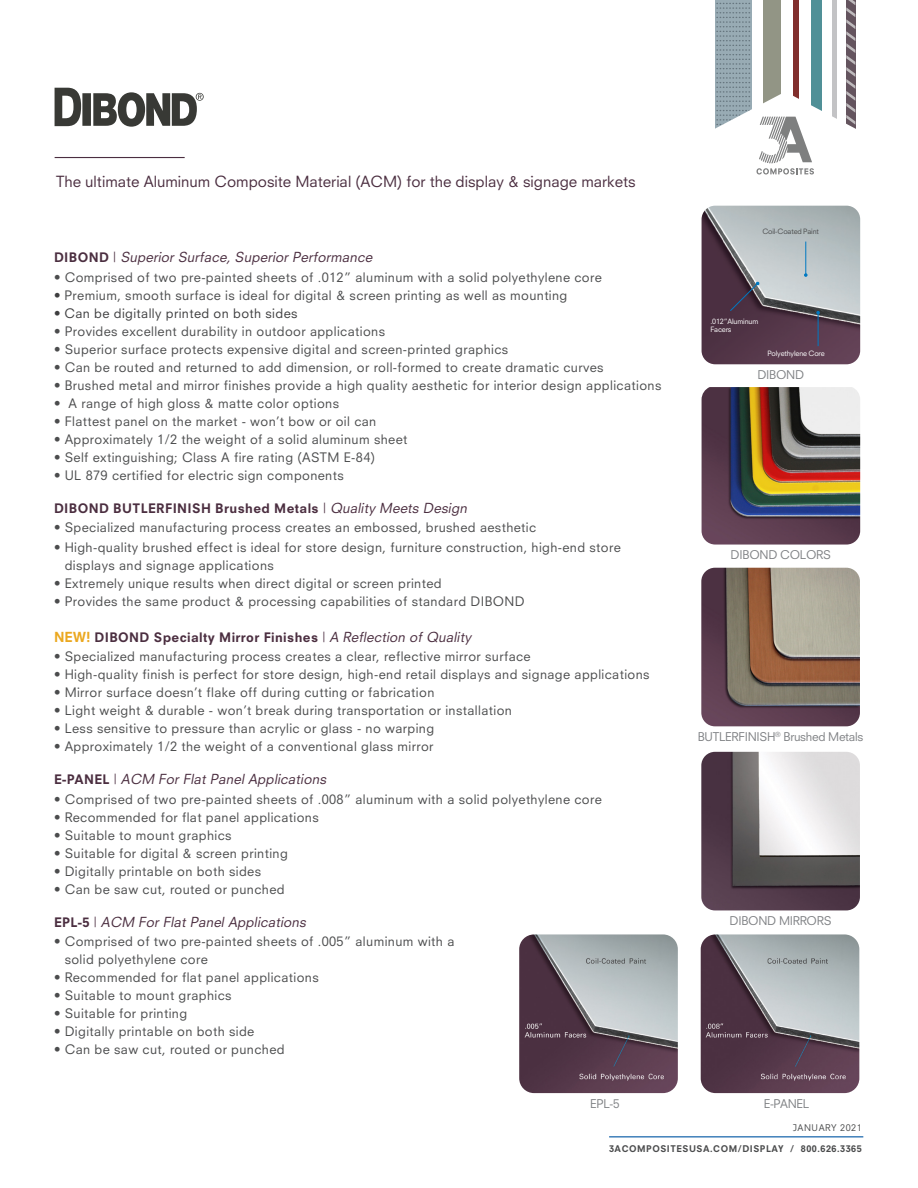
<style>
.page{position:relative;width:918px;height:1188px;background:#fff}
.page>*{position:absolute;margin:0;border:0;box-sizing:border-box;transform-origin:0 0}
.t1{font:15px "Neuzeit SLT Std";color:#4b2e40}
.t2{font:italic 13.5px "Neuzeit SLT Std";color:#4b2e40}
.t3{font:12.75px/18px "Neuzeit SLT Std";letter-spacing:.03em;color:#4b4c4d}
.t4{font:800 12.75px "Neuzeit SLT Std";letter-spacing:.03em;color:#4b2e40}
.t5{font:12.75px "Neuzeit SLT Std";letter-spacing:.03em;color:#3e3e3f}
.t6{font:11.7px "Neuzeit SLT Std";letter-spacing:-.025em;color:#808285}
.t7{font:800 9px "Neuzeit SLT Std";letter-spacing:.06em;color:#4b4c4d}
.t8{font:9px "Neuzeit SLT Std";letter-spacing:.06em;color:#4b4c4d}
.t9{font:7.2px "Neuzeit SLT Std";letter-spacing:-.02em;color:#fff}
.t10{font:7.2px "Neuzeit SLT Std";letter-spacing:-.02em;color:#4b4c4d}
.s1{font-weight:800;font-style:normal;font-size:12.75px}
.s2{font-style:normal}
.s3{color:#3e3e3f}
.s4{font-weight:400;font-size:13.5px}
.s5{font-weight:400;font-style:italic;font-size:13.5px}
.s6{font-size:13.5px;color:#eba820}
</style>
<div class="page">
<svg style="left:713px;top:0;width:143px;height:206px"></svg>
<img style="left:702px;top:206px;width:158px;height:158px">
<hr style="left:818px;top:313px;width:1px;height:33px;background:#0079c2">
<hr style="left:805px;top:242px;width:1px;height:33px;background:#0079c2">
<svg style="left:804px;top:273px;width:4px;height:4px"></svg>
<svg style="left:729px;top:282px;width:31px;height:30px"></svg>
<img style="left:702px;top:387px;width:158px;height:158px">
<img style="left:701px;top:568px;width:159px;height:158px">
<img style="left:701px;top:752px;width:159px;height:158px">
<img style="left:701px;top:934px;width:158px;height:159px">
<img style="left:519px;top:934px;width:159px;height:159px">
<svg style="left:55px;top:88px;width:149px;height:39px"></svg>
<hr style="left:55px;top:157px;width:130px;height:1px;background:#4b2e40">
<hr style="left:609px;top:1136px;width:254px;height:1px;background:#0056a3">
<p class="t1" style="left:56px;top:172px;width:581px">The ultimate Aluminum Composite Material (ACM) for the display &amp; signage markets</p>
<p class="t2" style="left:54px;top:249px;width:323px"><span class="s1">D I B O N D</span> <span class="s2">|</span> Superior Surface, Superior Performance</p>
<p class="t3" style="left:54px;top:268px;width:549px">• Comprised of two pre-painted sheets of .012” aluminum with a solid polyethylene core</p>
<p class="t3" style="left:54px;top:286px;width:515px"><span class="s3">•</span> Premium, smooth surface is ideal for digital &amp; screen printing as well as mounting</p>
<p class="t5" style="left:54px;top:305px;width:245px">• Can be digitally printed on both sides</p>
<p class="t3" style="left:54px;top:322px;width:333px">• Provides excellent durability in outdoor applications</p>
<p class="t3" style="left:54px;top:340px;width:456px">• Superior surface protects expensive digital and screen-printed graphics</p>
<p class="t3" style="left:54px;top:358px;width:551px">• Can be routed and returned to add dimension, or roll-formed to create dramatic curves</p>
<p class="t3" style="left:54px;top:376px;width:609px">• Brushed metal and mirror finishes provide a high quality aesthetic for interior design applications</p>
<p class="t3" style="left:54px;top:394px;width:287px">• A range of high gloss &amp; matte color options</p>
<p class="t3" style="left:54px;top:412px;width:324px">• Flattest panel on the market - won’t bow or oil can</p>
<p class="t3" style="left:54px;top:430px;width:355px">• Approximately 1/2 the weight of a solid aluminum sheet</p>
<p class="t3" style="left:54px;top:448px;width:323px">• Self extinguishing; Class A fire rating (ASTM E-84)</p>
<p class="t3" style="left:54px;top:466px;width:291px">• UL 879 certified for electric sign components</p>
<p class="t4" style="left:54px;top:500px;width:417px">DIBOND BUTLERFINISH Brushed Metals <span class="s4">|</span> <span class="s5">Quality Meets Design</span></p>
<p class="t3" style="left:54px;top:519px;width:484px">• Specialized manufacturing process creates an embossed, brushed aesthetic</p>
<p class="t3" style="left:54px;top:538px;width:568px">• High-quality brushed effect is ideal for store design, furniture construction, high-end store</p>
<p class="t3" style="left:65px;top:556px;width:211px">displays and signage applications</p>
<p class="t3" style="left:54px;top:574px;width:389px">• Extremely unique results when direct digital or screen printed</p>
<p class="t3" style="left:54px;top:592px;width:472px">• Provides the same product &amp; processing capabilities of standard DIBOND</p>
<p class="t4" style="left:54px;top:629px;width:421px"><span class="s6">NEW!</span> DIBOND Specialty Mirror Finishes <span class="s4">|</span> <span class="s5">A Reflection of Quality</span></p>
<p class="t3" style="left:54px;top:648px;width:478px">• Specialized manufacturing process creates a clear, reflective mirror surface</p>
<p class="t3" style="left:54px;top:666px;width:597px">• High-quality finish is perfect for store design, high-end retail displays and signage applications</p>
<p class="t3" style="left:54px;top:684px;width:382px">• Mirror surface doesn’t flake off during cutting or fabrication</p>
<p class="t3" style="left:54px;top:702px;width:460px">• Light weight &amp; durable - won’t break during transportation or installation</p>
<p class="t3" style="left:54px;top:720px;width:382px">• Less sensitive to pressure than acrylic or glass - no warping</p>
<p class="t3" style="left:54px;top:738px;width:381px">• Approximately 1/2 the weight of a conventional glass mirror</p>
<p class="t2" style="left:54px;top:771px;width:277px"><span class="s1">E - PA N E L</span> <span class="s2">|</span> ACM For Flat Panel Applications</p>
<p class="t3" style="left:54px;top:790px;width:549px">• Comprised of two pre-painted sheets of .008” aluminum with a solid polyethylene core</p>
<p class="t3" style="left:54px;top:808px;width:266px">• Recommended for flat panel applications</p>
<p class="t3" style="left:54px;top:826px;width:179px">• Suitable to mount graphics</p>
<p class="t3" style="left:54px;top:844px;width:235px">• Suitable for digital &amp; screen printing</p>
<p class="t3" style="left:54px;top:862px;width:209px">• Digitally printable on both sides</p>
<p class="t3" style="left:54px;top:880px;width:232px">• Can be saw cut, routed or punched</p>
<p class="t2" style="left:54px;top:914px;width:256px"><span class="s1">E P L - 5</span> <span class="s2">|</span> ACM For Flat Panel Applications</p>
<p class="t3" style="left:65px;top:933px;width:391px;text-indent:-11px">• Comprised of two pre-painted sheets of .005” aluminum with a solid polyethylene core</p>
<p class="t3" style="left:54px;top:969px;width:266px">• Recommended for flat panel applications</p>
<p class="t3" style="left:54px;top:987px;width:179px">• Suitable to mount graphics</p>
<p class="t3" style="left:54px;top:1005px;width:135px">• Suitable for printing</p>
<p class="t3" style="left:54px;top:1023px;width:202px">• Digitally printable on both side</p>
<p class="t3" style="left:54px;top:1041px;width:232px">• Can be saw cut, routed or punched</p>
<p class="t10" style="left:762px;top:227px;width:58px">Coil-Coated Paint</p>
<p class="t9" style="left:710px;top:317px;width:49px">.012”Aluminum</p>
<p class="t9" style="left:710px;top:325px;width:23px">Facers</p>
<p class="t9" style="left:767px;top:349px;width:59px">Polyethylene Core</p>
<p class="t6" style="left:757px;top:367px;width:48px">DIBOND</p>
<p class="t6" style="left:731px;top:547px;width:102px">DIBOND COLORS</p>
<p class="t6" style="left:698px;top:729px;width:167px">BUTLERFINISH<sup>®</sup> Brushed Metals</p>
<p class="t6" style="left:730px;top:914px;width:104px">DIBOND MIRRORS</p>
<p class="t6" style="left:590px;top:1097px;width:31px">EPL-5</p>
<p class="t6" style="left:764px;top:1097px;width:47px">E-PANEL</p>
<p class="t8" style="left:793px;top:1122px;width:70px">JANUARY 2021</p>
<p class="t7" style="left:609px;top:1143px;width:254px">3ACOMPOSITESUSA.COM/DISPLAY / 800.626.3365</p>
</div>
